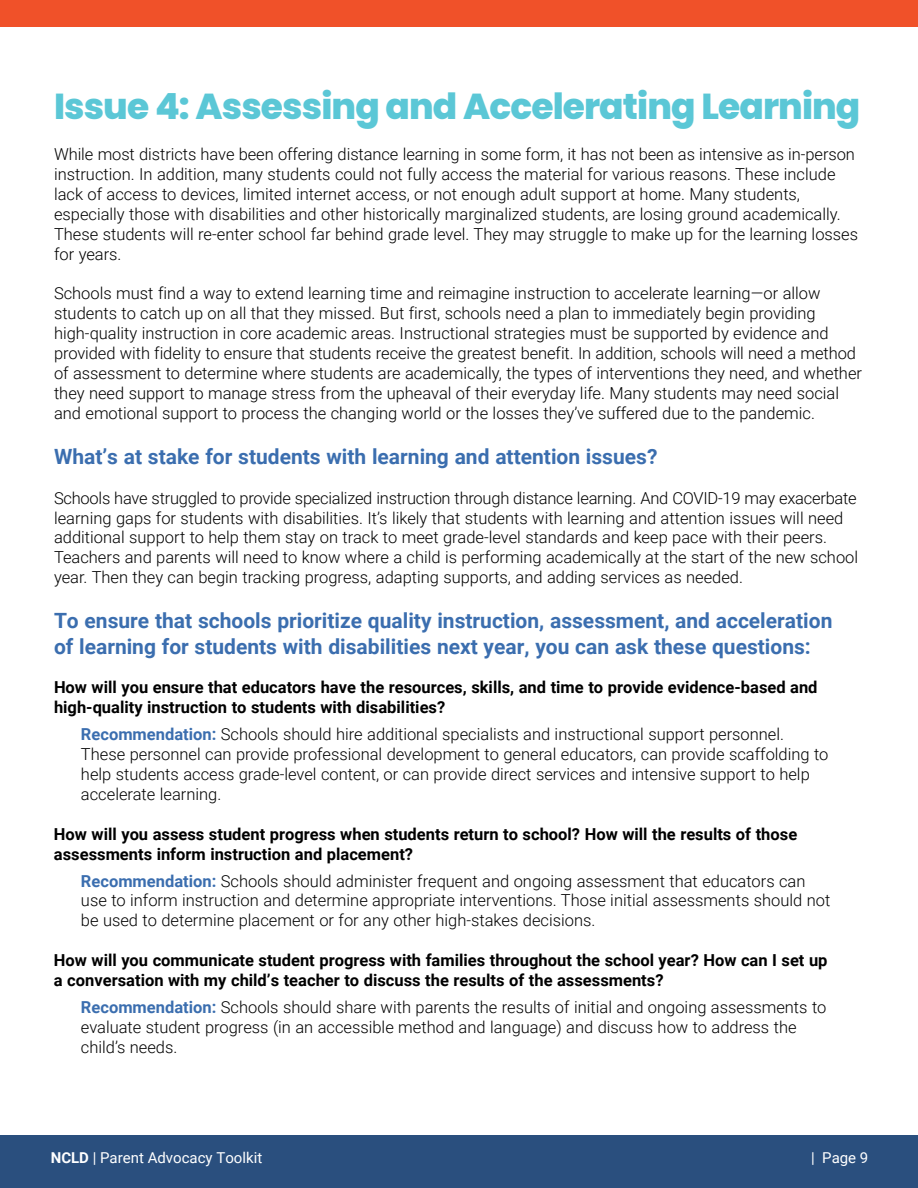
<style>
.page{position:relative;width:918px;height:1188px;background:#fff}
.page>*{position:absolute;margin:0;border:0;box-sizing:border-box;transform-origin:0 0}
.t1{font:800 36px "Poppins";letter-spacing:-.025em;color:#5bc7d6}
.t2{font:700 21px/25.3px "Roboto";color:#3b6eaf}
.t3{font:300 16.5px/20px "Roboto";color:#000}
.t4{font:700 16.5px/20px "Roboto";color:#000}
.t5{font:15px "Roboto";color:#fff}
.s1{font-weight:700;color:#3b6eaf}
.s2{font-weight:700}
</style>
<div class="page">
<div style="left:0;top:0;width:918px;height:27px;background:#f05129"></div>
<div style="left:0;top:1135px;width:918px;height:53px;background:#2a4f7e"></div>
<h1 class="t1" style="left:54px;top:85px;width:808px">Issue 4: Assessing and Accelerating Learning</h1>
<p class="t3" style="left:54px;top:144px;width:806px">While most districts have been offering distance learning in some form, it has not been as intensive as in-person instruction. In addition, many students could not fully access the material for various reasons. These include lack of access to devices, limited internet access, or not enough adult support at home. Many students, especially those with disabilities and other historically marginalized students, are losing ground academically.<br>These students will re-enter school far behind grade level. They may struggle to make up for the learning losses for years.</p>
<p class="t3" style="left:54px;top:283px;width:810px">Schools must find a way to extend learning time and reimagine instruction to accelerate learning—or allow students to catch up on all that they missed. But first, schools need a plan to immediately begin providing high-quality instruction in core academic areas. Instructional strategies must be supported by evidence and provided with fidelity to ensure that students receive the greatest benefit. In addition, schools will need a method of assessment to determine where students are academically, the types of interventions they need, and whether they need support to manage stress from the upheaval of their everyday life. Many students may need social and emotional support to process the changing world or the losses they’ve suffered due to the pandemic.</p>
<p class="t2" style="left:54px;top:443px;width:605px">What’s at stake for students with learning and attention issues?</p>
<p class="t3" style="left:54px;top:487px;width:806px">Schools have struggled to provide specialized instruction through distance learning. And COVID-19 may exacerbate learning gaps for students with disabilities. It’s likely that students with learning and attention issues will need additional support to help them stay on track to meet grade-level standards and keep pace with their peers.<br>Teachers and parents will need to know where a child is performing academically at the start of the new school year. Then they can begin tracking progress, adapting supports, and adding services as needed.</p>
<p class="t2" style="left:54px;top:607px;width:780px">To ensure that schools prioritize quality instruction, assessment, and acceleration of learning for students with disabilities next year, you can ask these questions:</p>
<p class="t4" style="left:54px;top:677px;width:765px">How will you ensure that educators have the resources, skills, and time to provide evidence-based and high-quality instruction to students with disabilities?</p>
<p class="t3" style="left:81px;top:724px;width:749px"><span class="s1">Recommendation:</span> Schools should hire additional specialists and instructional support personnel.<br>These personnel can provide professional development to general educators, can provide scaffolding to help students access grade-level content, or can provide direct services and intensive support to help accelerate learning.</p>
<p class="t4" style="left:54px;top:823px;width:745px">How will you assess student progress when students return to school? How will the results of those assessments inform instruction and placement?</p>
<p class="t3" style="left:81px;top:870px;width:751px"><span class="s1">Recommendation:</span> Schools should administer frequent and ongoing assessment that educators can use to inform instruction and determine appropriate interventions. Those initial assessments should not be used to determine placement or for any other high-stakes decisions.</p>
<p class="t4" style="left:54px;top:950px;width:775px">How will you communicate student progress with families throughout the school year? How can I set up a conversation with my child’s teacher to discuss the results of the assessments?</p>
<p class="t3" style="left:81px;top:997px;width:747px"><span class="s1">Recommendation:</span> Schools should share with parents the results of initial and ongoing assessments to evaluate student progress (in an accessible method and language) and discuss how to address the child’s needs.</p>
<p class="t5" style="left:51px;top:1147px;width:213px"><span class="s2">NCLD</span> | Parent Advocacy Toolkit</p>
<p class="t5" style="left:811px;top:1147px;width:59px">| Page 9</p>
</div>
